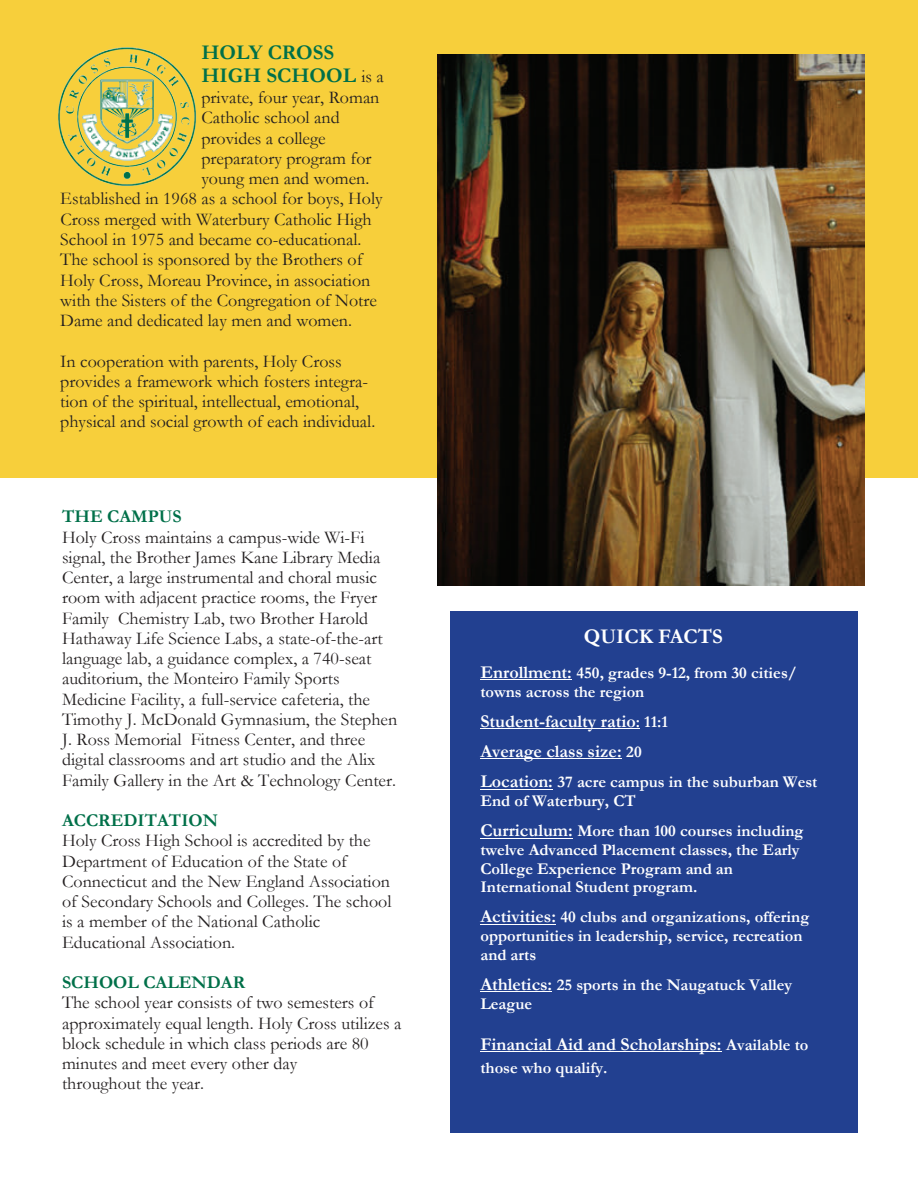
<style>
.page{position:relative;width:918px;height:1188px;background:#fff}
.page>*{position:absolute;margin:0;border:0;box-sizing:border-box;transform-origin:0 0}
.t1{font:700 21px/23.5px "Garamond";color:#007049}
.t2{font:700 21px "Garamond";color:#fff}
.t3{font:18px/20.2px "Garamond";color:#231f20}
.t4{font:700 18px/30.5px "Garamond";color:#fff}
.t5{font:700 18px "Garamond";color:#007049}
.t6{font:700 16.5px/18.8px "Garamond";color:#fff}
.s1{font-weight:400;font-size:18px;color:#231f20}
.s2{font-size:18px}
.s3{font-size:16.5px}
</style>
<div class="page">
<div style="left:0;top:0;width:918px;height:478px;background:#f7cf3b"></div>
<img style="left:438px;top:54px;width:426px;height:531px">
<div style="left:450px;top:611px;width:408px;height:522px;background:#224090"></div>
<hr style="left:480px;top:679px;width:92px;height:1px;background:#fff">
<hr style="left:480px;top:728px;width:160px;height:1px;background:#fff">
<hr style="left:480px;top:758px;width:142px;height:1px;background:#fff">
<hr style="left:480px;top:789px;width:73px;height:1px;background:#fff">
<hr style="left:480px;top:838px;width:93px;height:1px;background:#fff">
<hr style="left:480px;top:924px;width:76px;height:1px;background:#fff">
<hr style="left:480px;top:991px;width:72px;height:1px;background:#fff">
<hr style="left:480px;top:1051px;width:242px;height:1px;background:#fff">
<img style="left:58px;top:47px;width:139px;height:139px">
<p class="t1" style="left:201px;top:40px;width:184px">HOLY CROSS<br>HIGH SCHOOL <span class="s1">is a</span></p>
<p class="t3" style="left:201px;top:87px;width:180px">private, four year, Roman</p>
<p class="t3" style="left:201px;top:108px;width:140px">Catholic school and</p>
<p class="t3" style="left:201px;top:128px;width:126px">provides a college</p>
<p class="t3" style="left:201px;top:148px;width:172px">preparatory program for</p>
<p class="t3" style="left:201px;top:168px;width:169px">young men and women.</p>
<p class="t3" style="left:60px;top:189px;width:324px">Established in 1968 as a school for boys, Holy</p>
<p class="t3" style="left:60px;top:209px;width:313px">Cross merged with Waterbury Catholic High</p>
<p class="t3" style="left:60px;top:229px;width:303px">School in 1975 and became co-educational.</p>
<p class="t3" style="left:60px;top:249px;width:304px">The school is sponsored by the Brothers of</p>
<p class="t3" style="left:60px;top:270px;width:312px">Holy Cross, Moreau Province, in association</p>
<p class="t3" style="left:60px;top:290px;width:318px">with the Sisters of the Congregation of Notre</p>
<p class="t3" style="left:60px;top:310px;width:293px">Dame and dedicated lay men and women.</p>
<p class="t3" style="left:60px;top:351px;width:317px">In cooperation with parents, Holy Cross provides a framework which fosters integra&shy;tion of the spiritual, intellectual, emotional, physical and social growth of each individual.</p>
<p class="t5" style="left:62px;top:506px;width:121px">THE CAMPUS</p>
<p class="t3" style="left:62px;top:527px;width:337px">Holy Cross maintains a campus-wide Wi-Fi signal, the Brother James Kane Library Media Center, a large instrumental and choral music room with adjacent practice rooms, the Fryer Family Chemistry Lab, two Brother Harold Hathaway Life Science Labs, a state-of-the-art language lab, a guidance complex, a 740-seat auditorium, the Monteiro Family Sports Medicine Facility, a full-service cafeteria, the Timothy J. McDonald Gymnasium, the Stephen J. Ross Memorial Fitness Center, and three digital classrooms and art studio and the Alix Family Gallery in the Art &amp; Technology Center.</p>
<p class="t5" style="left:62px;top:810px;width:157px">ACCREDITATION</p>
<p class="t3" style="left:62px;top:830px;width:331px">Holy Cross High School is accredited by the Department of Education of the State of Connecticut and the New England Association of Secondary Schools and Colleges. The school is a member of the National Catholic Educational Association.</p>
<p class="t5" style="left:62px;top:972px;width:185px">SCHOOL CALENDAR</p>
<p class="t3" style="left:62px;top:992px;width:341px">The school year consists of two semesters of approximately equal length. Holy Cross utilizes a block schedule in which class periods are 80 minutes and meet every other day<br>throughout the year.</p>
<p class="t2" style="left:584px;top:624px;width:140px">QUICK FACTS</p>
<p class="t6" style="left:480px;top:663px;width:318px"><span class="s2">Enrollment:</span> 450, grades 9-12, from 30 cities/ towns across the region</p>
<p class="t4" style="left:480px;top:705px;width:189px">Student-faculty ratio<span class="s3">: 11:1<br></span>Average class size: <span class="s3">20</span></p>
<p class="t6" style="left:480px;top:772px;width:338px"><span class="s2">Location:</span> 37 acre campus in the suburban West<br>End of Waterbury, CT</p>
<p class="t6" style="left:480px;top:821px;width:324px"><span class="s2">Curriculum:</span> More than 100 courses including twelve Advanced Placement classes, the Early College Experience Program and an International Student program.</p>
<p class="t6" style="left:480px;top:908px;width:330px"><span class="s2">Activities:</span> 40 clubs and organizations, offering opportunities in leadership, service, recreation and arts</p>
<p class="t6" style="left:480px;top:975px;width:313px"><span class="s2">Athletics:</span> 25 sports in the Naugatuck Valley<br>League</p>
<p class="t4" style="left:480px;top:1029px;width:329px">Financial Aid and Scholarships: <span class="s3">Available to</span></p>
<p class="t6" style="left:480px;top:1058px;width:129px">those who qualify.</p>
</div>
